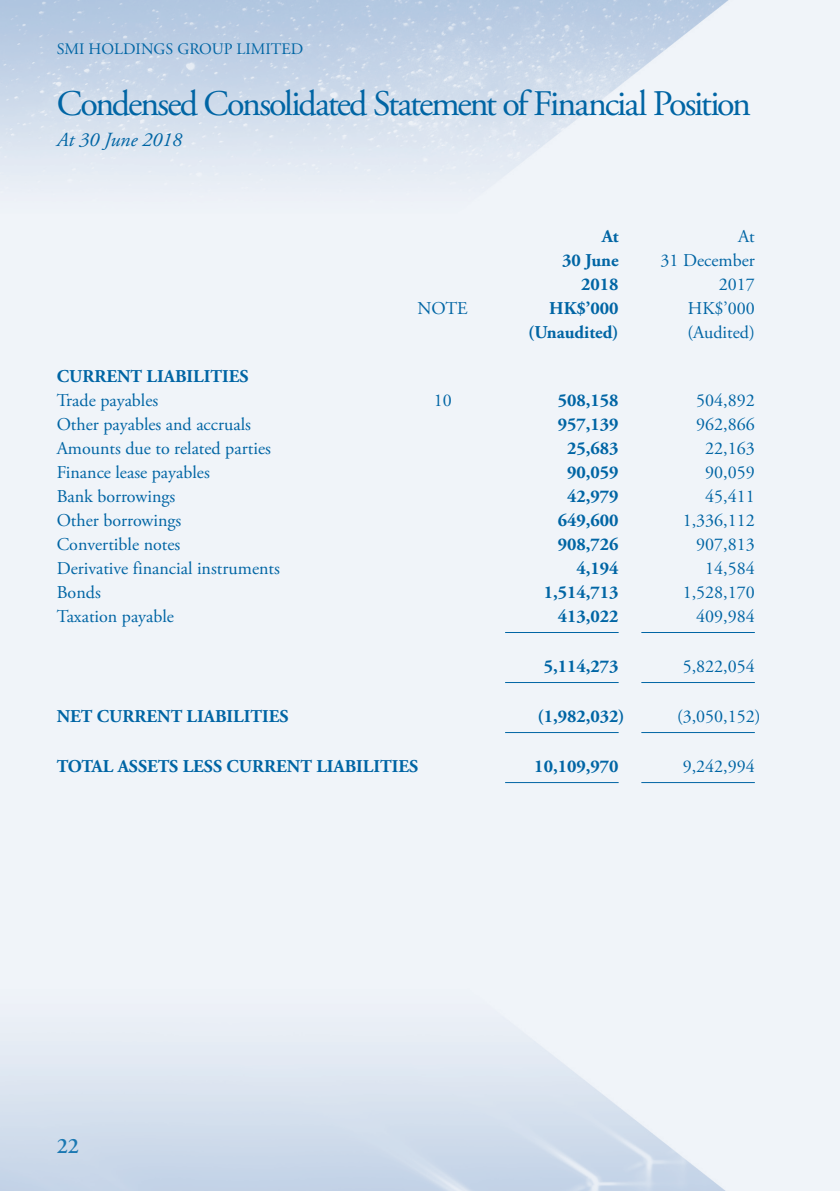
<style>
.page{position:relative;width:840px;height:1191px;background:#fff}
.page>*{position:absolute;margin:0;border:0;box-sizing:border-box;transform-origin:0 0}
.Heading{font:36px "Adobe Garamond Pro";letter-spacing:-.06em;color:#0065a4}
.t1{font:600 22px "Adobe Garamond Pro";color:#1b78b2}
.Date{font:italic 20px "Adobe Garamond Pro";color:#0065a4}
.Table_2_Colume_Note{font:18px "Adobe Garamond Pro";color:#0065a4}
.Table_2_Colume_Note-2{font:700 18px "Adobe Garamond Pro";color:#0065a4}
.t2{font:16px "Adobe Garamond Pro";color:#0065a4}
</style>
<div class="page">
<img style="left:0;top:0;width:839px;height:1191px">
<hr style="left:505px;top:632px;width:113px;height:1px;background:#0065a4">
<hr style="left:641px;top:632px;width:113px;height:1px;background:#0065a4">
<hr style="left:505px;top:682px;width:113px;height:1px;background:#0065a4">
<hr style="left:641px;top:682px;width:113px;height:1px;background:#0065a4">
<hr style="left:505px;top:732px;width:113px;height:1px;background:#0065a4">
<hr style="left:641px;top:732px;width:113px;height:1px;background:#0065a4">
<hr style="left:505px;top:782px;width:113px;height:1px;background:#0065a4">
<hr style="left:641px;top:782px;width:113px;height:1px;background:#0065a4">
<p class="t2" style="left:57px;top:40px;width:248px">SMI HOLDINGS GROUP LIMITED</p>
<p class="Heading" style="left:57px;top:82px;width:695px">Condensed Consolidated Statement of Financial Position</p>
<p class="Date" style="left:57px;top:127px;width:127px">At 30 June 2018</p>
<p class="Table_2_Colume_Note-2" style="left:601px;top:226px;width:18px">At</p>
<p class="Table_2_Colume_Note" style="left:737px;top:225px;width:18px">At</p>
<p class="Table_2_Colume_Note-2" style="left:561px;top:250px;width:58px">30 June</p>
<p class="Table_2_Colume_Note" style="left:660px;top:249px;width:96px">31 December</p>
<p class="Table_2_Colume_Note-2" style="left:581px;top:274px;width:39px">2018</p>
<p class="Table_2_Colume_Note" style="left:718px;top:273px;width:37px">2017</p>
<p class="Table_2_Colume_Note" style="left:417px;top:297px;width:52px">NOTE</p>
<p class="Table_2_Colume_Note-2" style="left:549px;top:298px;width:71px">HK$’000</p>
<p class="Table_2_Colume_Note" style="left:687px;top:297px;width:68px">HK$’000</p>
<p class="Table_2_Colume_Note-2" style="left:528px;top:322px;width:92px">(Unaudited)</p>
<p class="Table_2_Colume_Note" style="left:687px;top:321px;width:69px">(Audited)</p>
<p class="Table_2_Colume_Note-2" style="left:57px;top:366px;width:193px">CURRENT LIABILITIES</p>
<p class="Table_2_Colume_Note" style="left:57px;top:389px;width:103px">Trade payables</p>
<p class="Table_2_Colume_Note" style="left:433px;top:389px;width:19px">10</p>
<p class="Table_2_Colume_Note-2" style="left:557px;top:390px;width:62px">508,158</p>
<p class="Table_2_Colume_Note" style="left:696px;top:389px;width:60px">504,892</p>
<p class="Table_2_Colume_Note" style="left:57px;top:413px;width:195px">Other payables and accruals</p>
<p class="Table_2_Colume_Note-2" style="left:557px;top:414px;width:62px">957,139</p>
<p class="Table_2_Colume_Note" style="left:696px;top:413px;width:60px">962,866</p>
<p class="Table_2_Colume_Note" style="left:57px;top:437px;width:215px">Amounts due to related parties</p>
<p class="Table_2_Colume_Note-2" style="left:566px;top:438px;width:53px">25,683</p>
<p class="Table_2_Colume_Note" style="left:705px;top:437px;width:51px">22,163</p>
<p class="Table_2_Colume_Note" style="left:57px;top:461px;width:154px">Finance lease payables</p>
<p class="Table_2_Colume_Note-2" style="left:566px;top:462px;width:53px">90,059</p>
<p class="Table_2_Colume_Note" style="left:705px;top:461px;width:51px">90,059</p>
<p class="Table_2_Colume_Note" style="left:57px;top:485px;width:120px">Bank borrowings</p>
<p class="Table_2_Colume_Note-2" style="left:566px;top:486px;width:53px">42,979</p>
<p class="Table_2_Colume_Note" style="left:705px;top:485px;width:51px">45,411</p>
<p class="Table_2_Colume_Note" style="left:57px;top:509px;width:126px">Other borrowings</p>
<p class="Table_2_Colume_Note-2" style="left:557px;top:510px;width:62px">649,600</p>
<p class="Table_2_Colume_Note" style="left:682px;top:509px;width:73px">1,336,112</p>
<p class="Table_2_Colume_Note" style="left:57px;top:533px;width:125px">Convertible notes</p>
<p class="Table_2_Colume_Note-2" style="left:557px;top:534px;width:62px">908,726</p>
<p class="Table_2_Colume_Note" style="left:696px;top:533px;width:60px">907,813</p>
<p class="Table_2_Colume_Note" style="left:57px;top:557px;width:224px">Derivative financial instruments</p>
<p class="Table_2_Colume_Note-2" style="left:576px;top:558px;width:44px">4,194</p>
<p class="Table_2_Colume_Note" style="left:705px;top:557px;width:51px">14,584</p>
<p class="Table_2_Colume_Note" style="left:57px;top:581px;width:46px">Bonds</p>
<p class="Table_2_Colume_Note-2" style="left:543px;top:582px;width:76px">1,514,713</p>
<p class="Table_2_Colume_Note" style="left:682px;top:581px;width:73px">1,528,170</p>
<p class="Table_2_Colume_Note" style="left:57px;top:605px;width:119px">Taxation payable</p>
<p class="Table_2_Colume_Note-2" style="left:557px;top:606px;width:62px">413,022</p>
<p class="Table_2_Colume_Note" style="left:696px;top:605px;width:60px">409,984</p>
<p class="Table_2_Colume_Note-2" style="left:543px;top:656px;width:76px">5,114,273</p>
<p class="Table_2_Colume_Note" style="left:682px;top:655px;width:73px">5,822,054</p>
<p class="Table_2_Colume_Note-2" style="left:57px;top:706px;width:233px">NET CURRENT LIABILITIES</p>
<p class="Table_2_Colume_Note-2" style="left:537px;top:706px;width:89px">(1,982,032)</p>
<p class="Table_2_Colume_Note" style="left:676px;top:705px;width:85px">(3,050,152)</p>
<p class="Table_2_Colume_Note-2" style="left:57px;top:756px;width:363px">TOTAL ASSETS LESS CURRENT LIABILITIES</p>
<p class="Table_2_Colume_Note-2" style="left:534px;top:756px;width:86px">10,109,970</p>
<p class="Table_2_Colume_Note" style="left:682px;top:755px;width:73px">9,242,994</p>
<p class="t1" style="left:57px;top:1133px;width:24px">22</p>
</div>
